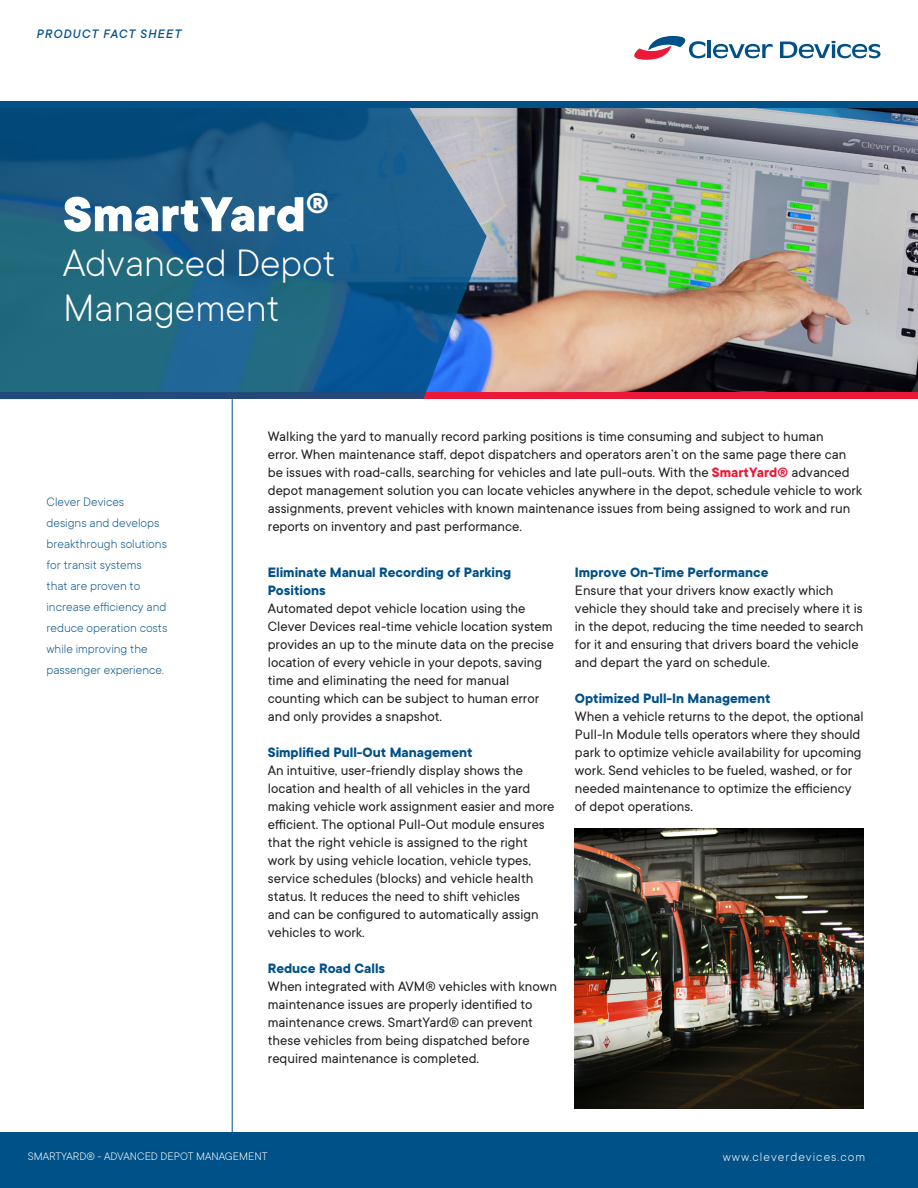
<style>
.page{position:relative;width:918px;height:1188px;background:#fff}
.page>*{position:absolute;margin:0;border:0;box-sizing:border-box;transform-origin:0 0}
.t1{font:800 54px "TT Commons";color:#fff}
.t2{font:300 42px/45px "TT Commons";color:#fff}
.t3{font:15px/18px "TT Commons";color:#231f20}
.t4{font:700 15px/18px "TT Commons";color:#005187}
.t5{font:300 13.5px/21px "TT Commons";color:#005187}
.t6{font:300 13.5px "TT Commons";letter-spacing:.075em;color:#fff}
.t7{font:italic 500 13.5px "TT Commons";letter-spacing:.075em;color:#005187}
.t8{font:300 12px "TT Commons";color:#fff}
.s1{font-weight:700;color:#eb1937}
</style>
<div class="page">
<img style="left:487px;top:108px;width:431px;height:285px">
<div style="left:0;top:1133px;width:918px;height:55px;background:#005187"></div>
<div style="left:0;top:102px;width:918px;height:6px;background:#005187"></div>
<div style="left:0;top:393px;width:918px;height:6px;background:#eb1937"></div>
<hr style="left:708px;top:41px;width:3px;height:17px;background:#005187">
<svg style="left:713px;top:44px;width:60px;height:14px"></svg>
<svg style="left:780px;top:41px;width:100px;height:17px"></svg>
<svg style="left:634px;top:36px;width:71px;height:24px"></svg>
<hr style="left:232px;top:399px;width:1px;height:734px;background:#005187">
<svg style="left:0;top:101px;width:487px;height:299px;background:#21618a"></svg>
<img style="left:575px;top:828px;width:289px;height:280px">
<p class="t7" style="left:36px;top:26px;width:146px">PRODUCT FACT SHEET</p>
<p class="t1" style="left:63px;top:178px;width:268px">SmartYard<sup>®</sup></p>
<p class="t2" style="left:63px;top:239px;width:274px">Advanced Depot<br>Management</p>
<p class="t5" style="left:46px;top:490px;width:122px">Clever Devices designs and develops breakthrough solutions for transit systems<br>that are proven to increase efficiency and reduce operation costs while improving the passenger experience.</p>
<p class="t3" style="left:268px;top:426px;width:596px">Walking the yard to manually record parking positions is time consuming and subject to human<br>error. When maintenance staff, depot dispatchers and operators aren’t on the same page there can be issues with road-calls, searching for vehicles and late pull-outs. With the <span class="s1">SmartYard®</span> advanced depot management solution you can locate vehicles anywhere in the depot, schedule vehicle to work assignments, prevent vehicles with known maintenance issues from being assigned to work and run reports on inventory and past performance.</p>
<p class="t4" style="left:268px;top:563px;width:245px">Eliminate Manual Recording of Parking<br>Positions</p>
<p class="t3" style="left:268px;top:599px;width:288px">Automated depot vehicle location using the Clever Devices real-time vehicle location system provides an up to the minute data on the precise location of every vehicle in your depots, saving time and eliminating the need for manual counting which can be subject to human error and only provides a snapshot.</p>
<p class="t4" style="left:268px;top:743px;width:206px">Simplified Pull-Out Management</p>
<p class="t3" style="left:268px;top:761px;width:288px">An intuitive, user-friendly display shows the location and health of all vehicles in the yard making vehicle work assignment easier and more efficient. The optional Pull-Out module ensures that the right vehicle is assigned to the right work by using vehicle location, vehicle types, service schedules (blocks) and vehicle health status. It reduces the need to shift vehicles<br>and can be configured to automatically assign vehicles to work.</p>
<p class="t4" style="left:268px;top:959px;width:119px">Reduce Road Calls</p>
<p class="t3" style="left:268px;top:977px;width:291px">When integrated with AVM® vehicles with known maintenance issues are properly identified to maintenance crews. SmartYard® can prevent these vehicles from being dispatched before required maintenance is completed.</p>
<p class="t4" style="left:575px;top:563px;width:195px">Improve On-Time Performance</p>
<p class="t3" style="left:575px;top:581px;width:290px">Ensure that your drivers know exactly which vehicle they should take and precisely where it is in the depot, reducing the time needed to search for it and ensuring that drivers board the vehicle and depart the yard on schedule.</p>
<p class="t4" style="left:575px;top:689px;width:197px">Optimized Pull-In Management</p>
<p class="t3" style="left:575px;top:707px;width:290px">When a vehicle returns to the depot, the optional Pull-In Module tells operators where they should park to optimize vehicle availability for upcoming work. Send vehicles to be fueled, washed, or for needed maintenance to optimize the efficiency of depot operations.</p>
<p class="t8" style="left:28px;top:1149px;width:241px">SMARTYARD® - ADVANCED DEPOT MANAGEMENT</p>
<p class="t6" style="left:723px;top:1149px;width:144px">www.cleverdevices.com</p>
</div>
